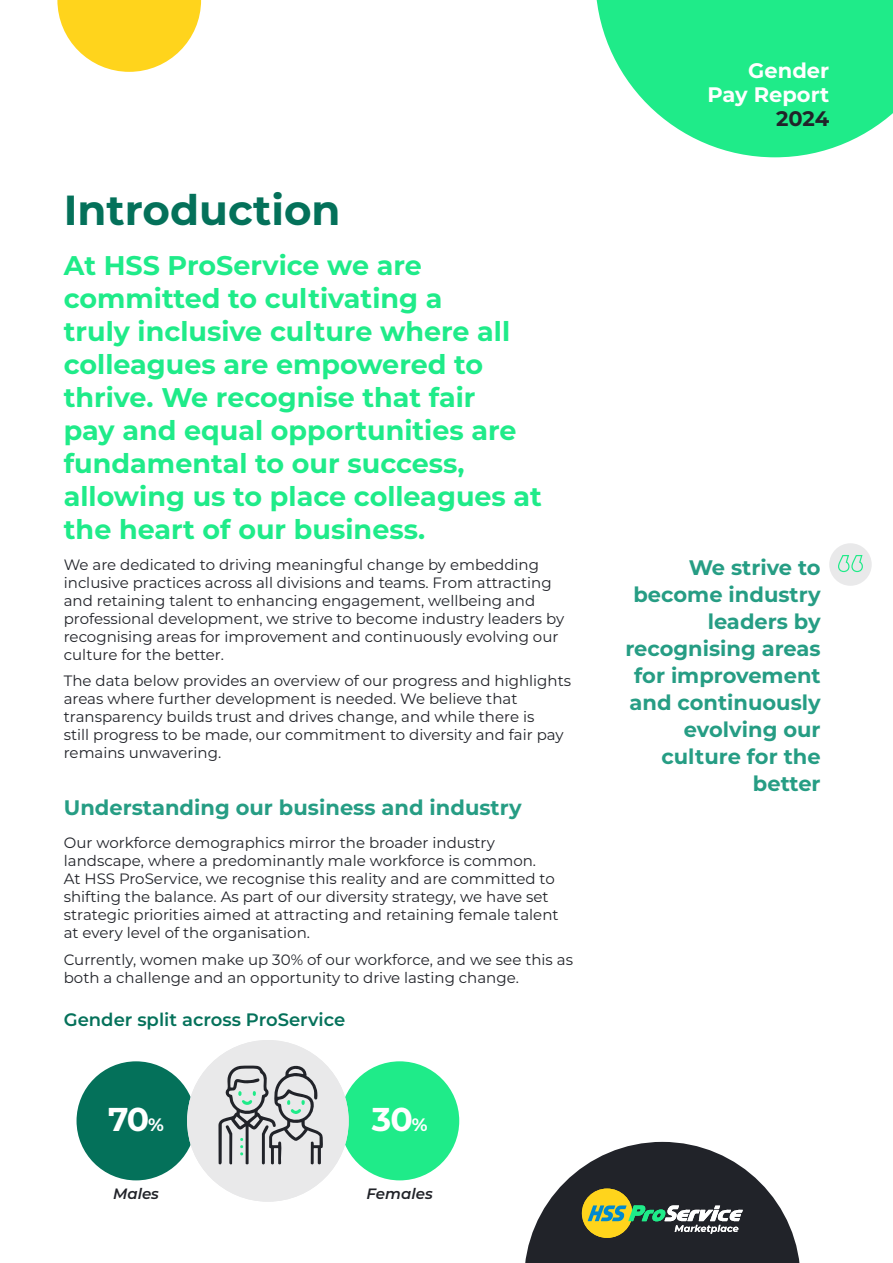
<style>
.page{position:relative;width:893px;height:1263px;background:#fff}
.page>*{position:absolute;margin:0;border:0;box-sizing:border-box;transform-origin:0 0}
.Pro_28pt_Headline{font:700 42px "Montserrat";color:#04715a}
.Pro_Intro_18pt_Vibrant{font:700 33px "Montserrat";color:#fff}
.Pro_Intro_18pt_Vibrant-2{font:700 27px/33px "Montserrat";color:#1feb89}
.Pro_Question_14pt_Teal{font:700 21px/27px "Montserrat";color:#269d84;text-align:right}
.t1{font:700 21px "Montserrat";color:#fff}
.t2{font:700 21px "Montserrat";color:#212329}
.Pro_Body_Copy_10pt{font:600 18px "Montserrat";color:#04715a}
.Pro_Body_Copy_10pt-2{font:15px/18px "Montserrat";color:#212329}
.Pro_Body_Copy_10pt-3{font:italic 600 15px "Montserrat";color:#212329}
.s1{font-size:18px}
</style>
<div class="page">
<svg style="left:596px;top:0;width:297px;height:157px;fill:#1feb89"></svg>
<svg style="left:57px;top:0;width:144px;height:72px"></svg>
<svg style="left:525px;top:1142px;width:275px;height:121px"></svg>
<div style="left:829px;top:543px;width:43px;height:43px;background:#e9e9ea;border-radius:50%"></div>
<svg style="left:838px;top:555px;width:25px;height:18px"></svg>
<div style="left:77px;top:1061px;width:119px;height:119px;background:#04715a;border-radius:50%"></div>
<div style="left:340px;top:1061px;width:119px;height:119px;background:#1feb89;border-radius:50%"></div>
<div style="left:187px;top:1040px;width:162px;height:162px;background:#e9e9ea;border-radius:81px"></div>
<svg style="left:218px;top:1065px;width:105px;height:100px"></svg>
<p class="Pro_28pt_Headline" style="left:64px;top:180px;width:278px">Introduction</p>
<p class="Pro_Intro_18pt_Vibrant-2" style="left:64px;top:248px;width:480px">At HSS ProService we are committed to cultivating a<br>truly inclusive culture where all colleagues are empowered to thrive. We recognise that fair<br>pay and equal opportunities are fundamental to our success, allowing us to place colleagues at the heart of our business.</p>
<p class="Pro_Body_Copy_10pt-2" style="left:64px;top:555px;width:502px">We are dedicated to driving meaningful change by embedding inclusive practices across all divisions and teams. From attracting and retaining talent to enhancing engagement, wellbeing and professional development, we strive to become industry leaders by recognising areas for improvement and continuously evolving our culture for the better.</p>
<p class="Pro_Body_Copy_10pt-2" style="left:64px;top:671px;width:509px">The data below provides an overview of our progress and highlights areas where further development is needed. We believe that transparency builds trust and drives change, and while there is<br>still progress to be made, our commitment to diversity and fair pay remains unwavering.</p>
<p class="Pro_Question_14pt_Teal" style="left:64px;top:793px;width:459px">Understanding our business and industry</p>
<p class="Pro_Body_Copy_10pt-2" style="left:64px;top:833px;width:496px">Our workforce demographics mirror the broader industry landscape, where a predominantly male workforce is common.<br>At HSS ProService, we recognise this reality and are committed to shifting the balance. As part of our diversity strategy, we have set strategic priorities aimed at attracting and retaining female talent at every level of the organisation.</p>
<p class="Pro_Body_Copy_10pt-2" style="left:64px;top:950px;width:511px">Currently, women make up 30% of our workforce, and we see this as both a challenge and an opportunity to drive lasting change.</p>
<p class="Pro_Body_Copy_10pt" style="left:64px;top:1007px;width:283px">Gender split across ProService</p>
<p class="Pro_Intro_18pt_Vibrant" style="left:108px;top:1096px;width:58px">70<span class="s1">%</span></p>
<p class="Pro_Intro_18pt_Vibrant" style="left:372px;top:1096px;width:57px">30<span class="s1">%</span></p>
<p class="Pro_Body_Copy_10pt-3" style="left:113px;top:1183px;width:47px">Males</p>
<p class="Pro_Body_Copy_10pt-3" style="left:367px;top:1183px;width:68px">Females</p>
<p class="t1" style="left:748px;top:56px;width:82px">Gender</p>
<p class="t1" style="left:707px;top:80px;width:123px">Pay Report</p>
<p class="t2" style="left:776px;top:104px;width:55px">2024</p>
<p class="Pro_Question_14pt_Teal" style="left:625px;top:553px;width:197px">We strive to become industry leaders by recognising areas for improvement and continuously evolving our culture for the better</p>
</div>
